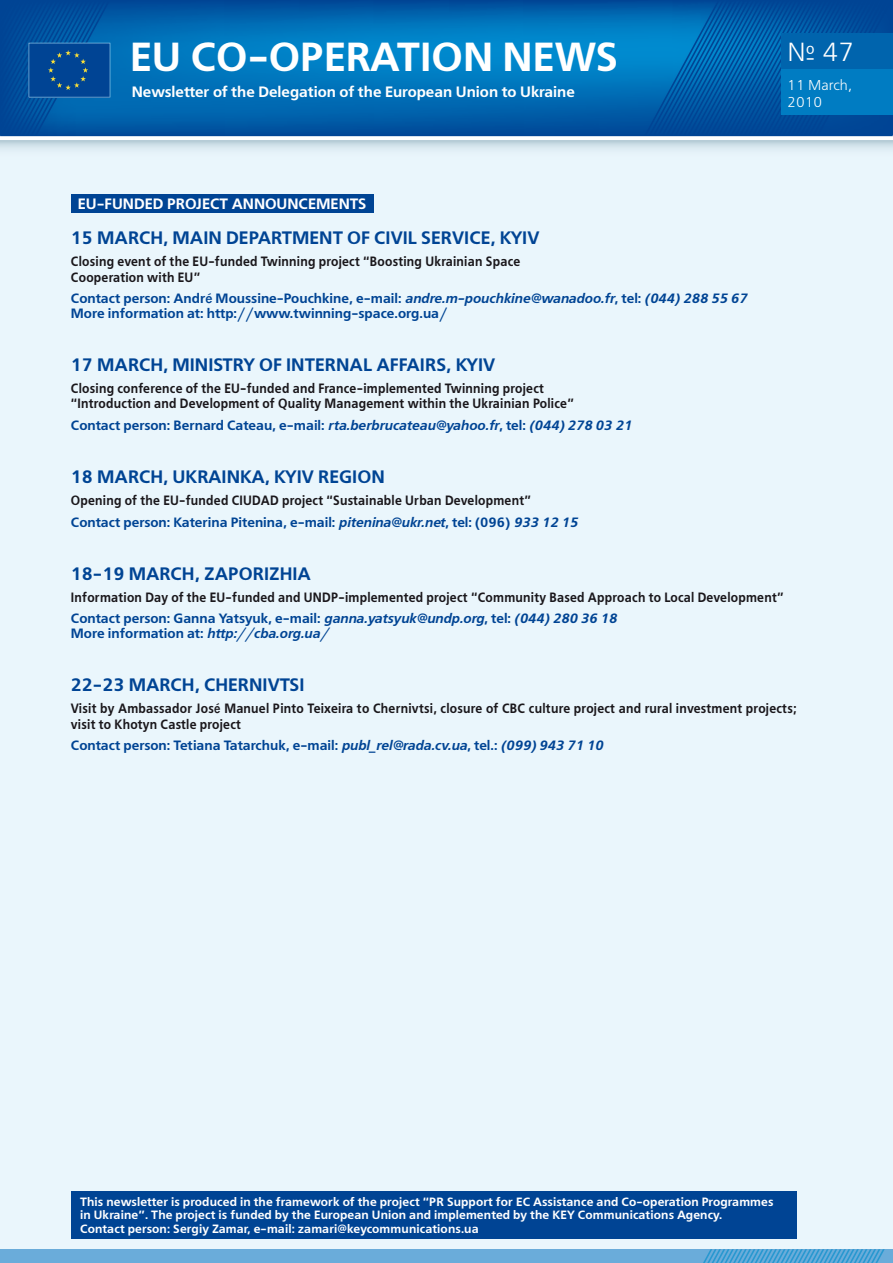
<style>
.page{position:relative;width:893px;height:1263px;background:#fff}
.page>*{position:absolute;margin:0;border:0;box-sizing:border-box;transform-origin:0 0}
.t1{font:700 40.5px "Free Set C";color:#fff}
.t2{font:26.1px "Free Set C";color:#fff}
.t3{font:700 18px "Free Set C";color:#004494}
.t4{font:700 15px "Free Set C";color:#fff}
.t5{font:14.25px/17.1px "Free Set C";color:#fff}
.t6{font:700 13.5px/15.8px "Free Set C";letter-spacing:.02em;color:#1a171b;scale:.9 1}
.t7{font:700 13.5px/15px "Free Set C";color:#004494}
.t8{font:700 12px/13.5px "Free Set C";letter-spacing:.01em;color:#fff}
.s1{font-family:"Franklin Gothic";font-weight:500}
.s2{font-style:italic}
.s3{color:#004494}
.s4{font-style:italic;color:#004494}
</style>
<div class="page">
<div style="left:0;top:141px;width:893px;height:1122px;background:#eaf6fc"></div>
<div style="left:0;top:1249px;width:893px;height:14px;background:#6aacda"></div>
<svg style="left:0;top:141px;width:893px;height:9px"></svg>
<img style="left:110px;top:1px;width:783px;height:134px">
<svg style="left:644px;top:0;width:248px;height:136px;background:#005aa6"></svg>
<svg style="left:703px;top:1249px;width:182px;height:14px"></svg>
<div style="left:781px;top:33px;width:112px;height:82px;background:#007cc2"></div>
<div style="left:781px;top:33px;width:112px;height:36px;background:#0064ad"></div>
<svg style="left:0;top:0;width:110px;height:136px;background:#034f9b"></svg>
<div style="left:71px;top:195px;width:302px;height:18px;background:#004494"></div>
<div style="left:71px;top:1191px;width:725px;height:47px;background:#004494"></div>
<h1 class="t1" style="left:130px;top:32px;width:165px">EU Co-operation</h1>
<h1 class="t1" style="left:503px;top:32px;width:59px">News</h1>
<p class="t4" style="left:132px;top:83px;width:445px">Newsletter of the Delegation of the European Union to Ukraine</p>
<h2 class="t2" style="left:787px;top:37px;width:69px">№ 47</h2>
<p class="t5" style="left:787px;top:76px;width:67px">11 March,<br>2010</p>
<p class="t4" style="left:78px;top:195px;width:290px">EU-FUNDED PROJECT ANNOUNCEMENTS</p>
<h3 class="t3" style="left:71px;top:227px;width:57px">15 March</h3>
<h3 class="t3" style="left:163px;top:227px;width:38px">, Main</h3>
<h3 class="t3" style="left:226px;top:227px;width:26px">Department</h3>
<h3 class="t3" style="left:347px;top:227px;width:47px">of Civil</h3>
<h3 class="t3" style="left:421px;top:227px;width:21px">Service</h3>
<h3 class="t3" style="left:490px;top:227px;width:31px">, Kyiv</h3>
<p class="t6" style="left:71px;top:254px;width:501px">Closing event of the EU-funded Twinning project “Boosting Ukrainian Space<br>Cooperation with EU”</p>
<p class="t7" style="left:71px;top:291px;width:678px">Contact person: Andr<span class="s1">é</span> Moussine-Pouchkine, e-mail: <span class="s2">andre.m-pouchkine@wanadoo.fr</span>, tel: <span class="s2">(044) 288 55 67<br></span>More information at: http://www.twinning-space.org.ua/</p>
<h3 class="t3" style="left:71px;top:354px;width:57px">17 March</h3>
<h3 class="t3" style="left:163px;top:354px;width:37px">, Ministry</h3>
<h3 class="t3" style="left:259px;top:354px;width:45px">of Internal</h3>
<h3 class="t3" style="left:376px;top:354px;width:24px">Affairs</h3>
<h3 class="t3" style="left:446px;top:354px;width:31px">, Kyiv</h3>
<p class="t6" style="left:71px;top:380px;width:561px">Closing conference of the EU-funded and France-implemented Twinning project “Introduction and Development of Quality Management within the Ukrainian Police”</p>
<p class="t7" style="left:71px;top:418px;width:562px">Contact person: Bernard Cateau, e-mail: <span class="s2">rta.berbrucateau@yahoo.fr</span>, tel: <span class="s2">(044) 278 03 21</span></p>
<h3 class="t3" style="left:71px;top:466px;width:57px">18 March</h3>
<h3 class="t3" style="left:163px;top:466px;width:35px">, Ukrainka</h3>
<h3 class="t3" style="left:265px;top:466px;width:31px">, Kyiv</h3>
<h3 class="t3" style="left:318px;top:466px;width:23px">Region</h3>
<p class="t6" style="left:71px;top:490px;width:565px;line-height:21.8px">Opening of the EU-funded CIUDAD project “Sustainable Urban Development”<br><span class="s3">Contact person: Katerina Pitenina, e-mail:</span> <span class="s4">pitenina@ukr.net</span><span class="s3">, tel: (096)</span> <span class="s4">933 12 15</span></p>
<h3 class="t3" style="left:71px;top:563px;width:88px">18-19 March</h3>
<h3 class="t3" style="left:195px;top:563px;width:32px">, Zaporizhia</h3>
<p class="t6" style="left:71px;top:587px;width:794px;line-height:21px">Information Day of the EU-funded and UNDP-implemented project “Community Based Approach to Local Development”<br><span class="s3">Contact person: Ganna Yatsyuk, e-mail:</span> <span class="s4">ganna.yatsyuk@undp.org</span><span class="s3">, tel:</span> <span class="s4">(044) 280 36 18</span></p>
<p class="t7" style="left:71px;top:626px;width:259px">More information at: <span class="s2">http://cba.org.ua/</span></p>
<h3 class="t3" style="left:71px;top:674px;width:88px">22-23 March</h3>
<h3 class="t3" style="left:195px;top:674px;width:32px">, Chernivtsi</h3>
<p class="t6" style="left:71px;top:701px;width:808px">Visit by Ambassador Jos<span class="s1">é</span> Manuel Pinto Teixeira to Chernivtsi, closure of CBC culture project and rural investment projects; visit to Khotyn Castle project</p>
<p class="t7" style="left:71px;top:738px;width:534px">Contact person: Tetiana Tatarchuk, e-mail: <span class="s2">publ_rel@rada.cv.ua</span>, tel.: <span class="s2">(099) 943 71 10</span></p>
<p class="t8" style="left:80px;top:1195px;width:695px">This newsletter is produced in the framework of the project “PR Support for EC Assistance and Co-operation Programmes in Ukraine”. The project is funded by the European Union and implemented by the KEY Communications Agency.<br>Contact person: Sergiy Zamar, e-mail: zamari@keycommunications.ua</p>
</div>
